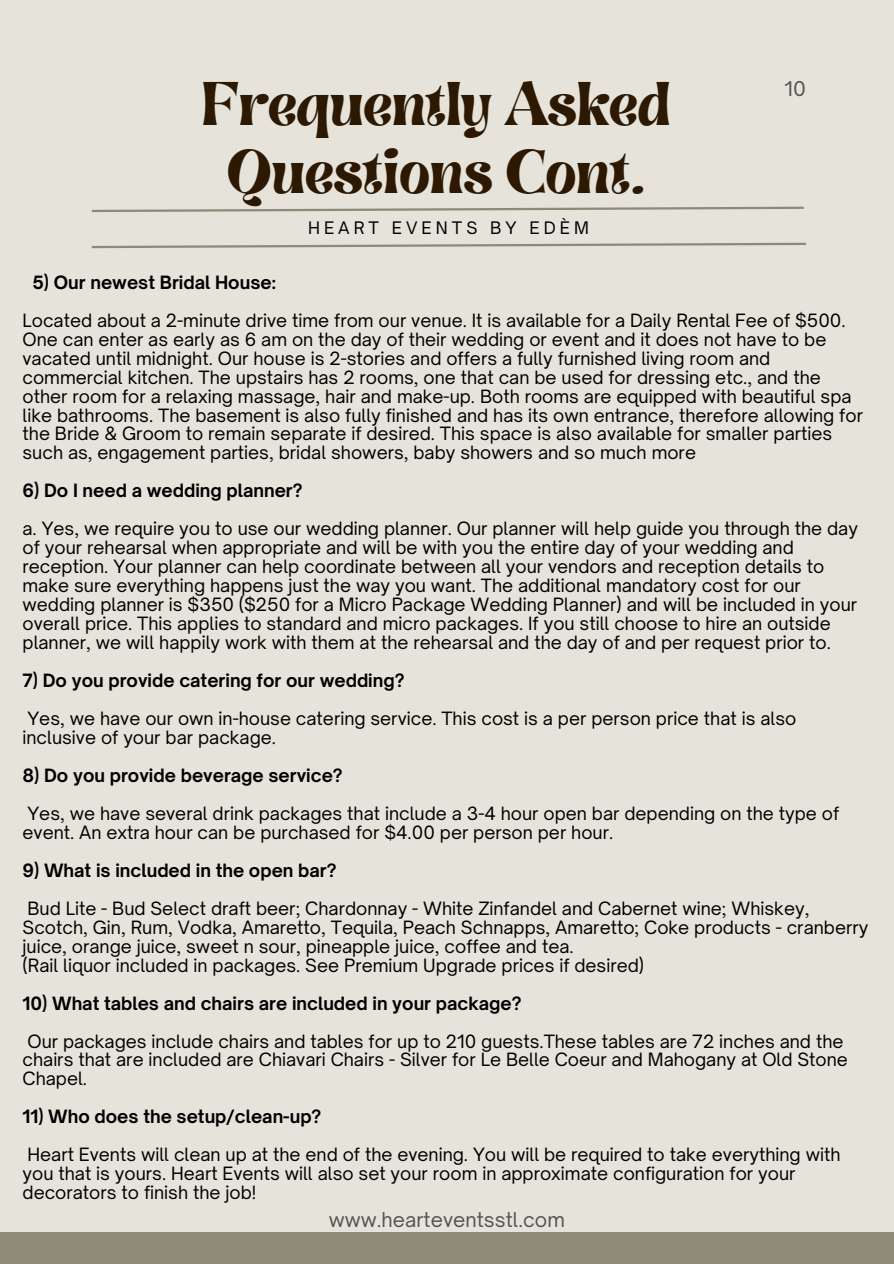
<style>
.page{position:relative;width:894px;height:1264px;background:#fff}
.page>*{position:absolute;margin:0;border:0;box-sizing:border-box;transform-origin:0 0}
.t1{font:49.5px/68.7px "Brasika Display";color:#2d1902;text-align:center}
.t2{font:19.5px "Open Sauce One";letter-spacing:.005em;color:#545454}
.t3{font:17.55px/18.9px "Open Sauce One";color:#000}
.t4{font:700 17.55px "Open Sauce One";color:#000}
.t5{font:16.5px "Open Sauce One";letter-spacing:.245em;color:#000}
</style>
<div class="page">
<div style="left:0;top:0;width:893px;height:1263px;background:#e6e3da"></div>
<div style="left:0;top:1232px;width:893px;height:31px;background:#8d8a78"></div>
<svg style="left:91px;top:206px;width:713px;height:6px"></svg>
<svg style="left:91px;top:242px;width:715px;height:7px"></svg>
<p class="t1" style="left:202px;top:72px;width:470px">Frequently Asked<br>Questions Cont.</p>
<p class="t5" style="left:308px;top:218px;width:282px">HEART EVENTS BY EDÈM</p>
<h1 class="t2" style="left:784px;top:76px;width:23px">10</h1>
<h3 class="t4" style="left:32px;top:271px;width:245px">5) Our newest Bridal House:</h3>
<h4 class="t3" style="left:23px;top:310px;width:841px">Located about a 2-minute drive time from our venue. It is available for a Daily Rental Fee of $500.<br>One can enter as early as 6 am on the day of their wedding or event and it does not have to be vacated until midnight. Our house is 2-stories and offers a fully furnished living room and commercial kitchen. The upstairs has 2 rooms, one that can be used for dressing etc., and the other room for a relaxing massage, hair and make-up. Both rooms are equipped with beautiful spa like bathrooms. The basement is also fully finished and has its own entrance, therefore allowing for the Bride &amp; Groom to remain separate if desired. This space is also available for smaller parties such as, engagement parties, bridal showers, baby showers and so much more</h4>
<p class="t4" style="left:23px;top:480px;width:281px">6) Do I need a wedding planner?</p>
<h4 class="t3" style="left:23px;top:519px;width:836px">a. Yes, we require you to use our wedding planner. Our planner will help guide you through the day of your rehearsal when appropriate and will be with you the entire day of your wedding and reception. Your planner can help coordinate between all your vendors and reception details to make sure everything happens just the way you want. The additional mandatory cost for our wedding planner is $350 ($250 for a Micro Package Wedding Planner) and will be included in your overall price. This applies to standard and micro packages. If you still choose to hire an outside planner, we will happily work with them at the rehearsal and the day of and per request prior to.</h4>
<p class="t4" style="left:23px;top:669px;width:383px">7) Do you provide catering for our wedding?</p>
<h4 class="t3" style="left:27px;top:709px;width:770px">Yes, we have our own in-house catering service. This cost is a per person price that is also</h4>
<p class="t3" style="left:23px;top:727px;width:255px">inclusive of your bar package.</p>
<p class="t4" style="left:23px;top:764px;width:321px">8) Do you provide beverage service?</p>
<h4 class="t3" style="left:27px;top:803px;width:813px">Yes, we have several drink packages that include a 3-4 hour open bar depending on the type of</h4>
<p class="t3" style="left:23px;top:822px;width:592px">event. An extra hour can be purchased for $4.00 per person per hour.</p>
<p class="t4" style="left:23px;top:859px;width:315px">9) What is included in the open bar?</p>
<p class="t3" style="left:23px;top:898px;width:847px">Bud Lite - Bud Select draft beer; Chardonnay - White Zinfandel and Cabernet wine; Whiskey, Scotch, Gin, Rum, Vodka, Amaretto, Tequila, Peach Schnapps, Amaretto; Coke products - cranberry juice, orange juice, sweet n sour, pineapple juice, coffee and tea.<br>(Rail liquor included in packages. See Premium Upgrade prices if desired)</p>
<p class="t4" style="left:23px;top:992px;width:500px">10) What tables and chairs are included in your package?</p>
<h4 class="t3" style="left:23px;top:1031px;width:826px">Our packages include chairs and tables for up to 210 guests.These tables are 72 inches and the chairs that are included are Chiavari Chairs - Silver for Le Belle Coeur and Mahogany at Old Stone<br>Chapel.</h4>
<p class="t4" style="left:23px;top:1105px;width:300px">11) Who does the setup/clean-up?</p>
<h4 class="t3" style="left:23px;top:1145px;width:819px">Heart Events will clean up at the end of the evening. You will be required to take everything with you that is yours. Heart Events will also set your room in approximate configuration for your decorators to finish the job!</h4>
<p class="t2" style="left:328px;top:1207px;width:238px">www.hearteventsstl.com</p>
</div>
